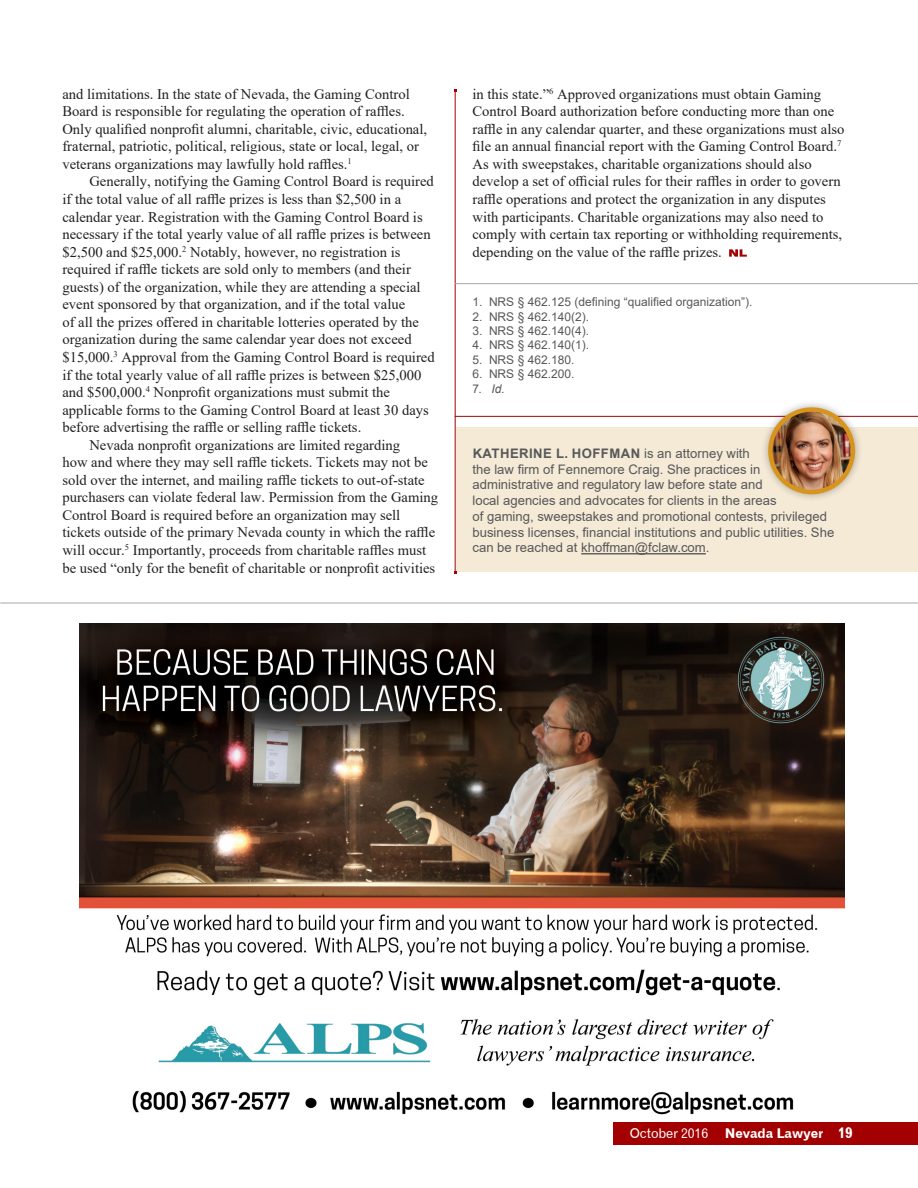
<style>
.page{position:relative;width:918px;height:1188px;background:#fff}
.page>*{position:absolute;margin:0;border:0;box-sizing:border-box;transform-origin:0 0}
.t1{font:14.7px/17.5px "Times New Roman";color:#231f20}
.t2{font:13.5px "Gothic 720 BT Bold B";letter-spacing:-.01em;color:#fff}
.t3{font:13.2px/15.8px "Arial";color:#57585a}
.t4{font:12px "Arial";color:#57585a}
.t5{font:italic 12px "Arial";color:#57585a}
.s1{font-style:normal}
.s2{font-weight:700}
.s3{font-family:"Gothic 720 BT Roman B"}
.s4{font-size:15px}
</style>
<div class="page">
<div style="left:457px;top:427px;width:461px;height:145px;background:#f4ead6"></div>
<hr style="left:455px;top:416px;width:463px;height:1px;background:#a30001">
<hr style="left:581px;top:553px;width:125px;height:1px;background:#231f20">
<svg style="left:729px;top:249px;width:18px;height:8px"></svg>
<hr style="left:0;top:603px;width:918px;height:1px;background:#a8a9ad">
<img style="left:79px;top:623px;width:765px;height:492px">
<hr style="left:455px;top:90px;width:1px;height:483px;background:#a30001">
<div style="left:613px;top:1122px;width:305px;height:22px;background:#a30001"></div>
<div style="left:760px;top:400px;width:103px;height:102px;background:#231f20;opacity:.36"></div>
<img style="left:770px;top:410px;width:83px;height:82px;border-radius:41px">
<div style="left:768px;top:407px;width:87px;height:87px;border:4px solid #d7941f;border-radius:50%"></div>
<hr style="left:455px;top:283px;width:463px;height:1px;background:#a8a9ad">
<p class="t1" style="left:62px;top:85px;width:366px">and limitations. In the state of Nevada, the Gaming Control Board is responsible for regulating the operation of raffles.<br>Only qualified nonprofit alumni, charitable, civic, educational, fraternal, patriotic, political, religious, state or local, legal, or veterans organizations may lawfully hold raffles.<sup>1</sup></p>
<p class="t1" style="left:62px;top:172px;width:374px;text-indent:27px">Generally, notifying the Gaming Control Board is required if the total value of all raffle prizes is less than $2,500 in a calendar year. Registration with the Gaming Control Board is necessary if the total yearly value of all raffle prizes is between $2,500 and $25,000.<sup>2</sup> Notably, however, no registration is required if raffle tickets are sold only to members (and their guests) of the organization, while they are attending a special event sponsored by that organization, and if the total value<br>of all the prizes offered in charitable lotteries operated by the organization during the same calendar year does not exceed $15,000.<sup>3</sup> Approval from the Gaming Control Board is required if the total yearly value of all raffle prizes is between $25,000 and $500,000.<sup>4</sup> Nonprofit organizations must submit the applicable forms to the Gaming Control Board at least 30 days before advertising the raffle or selling raffle tickets.</p>
<p class="t1" style="left:62px;top:436px;width:377px;text-indent:27px">Nevada nonprofit organizations are limited regarding<br>how and where they may sell raffle tickets. Tickets may not be sold over the internet, and mailing raffle tickets to out-of-state purchasers can violate federal law. Permission from the Gaming Control Board is required before an organization may sell tickets outside of the primary Nevada county in which the raffle will occur.<sup>5</sup> Importantly, proceeds from charitable raffles must be used “only for the benefit of charitable or nonprofit activities</p>
<p class="t1" style="left:472px;top:85px;width:374px">in this state.”<sup>6</sup> Approved organizations must obtain Gaming Control Board authorization before conducting more than one raffle in any calendar quarter, and these organizations must also file an annual financial report with the Gaming Control Board.<sup>7<br></sup>As with sweepstakes, charitable organizations should also develop a set of official rules for their raffles in order to govern raffle operations and protect the organization in any disputes with participants. Charitable organizations may also need to comply with certain tax reporting or withholding requirements, depending on the value of the raffle prizes.</p>
<p class="t4" style="left:472px;top:294px;width:281px">1. NRS § 462.125 (defining “qualified organization”).</p>
<p class="t4" style="left:472px;top:308px;width:118px">2. NRS § 462.140(2).</p>
<p class="t4" style="left:472px;top:322px;width:118px">3. NRS § 462.140(4).</p>
<p class="t4" style="left:472px;top:337px;width:118px">4. NRS § 462.140(1).</p>
<p class="t4" style="left:472px;top:351px;width:103px">5. NRS § 462.180.</p>
<p class="t4" style="left:472px;top:366px;width:103px">6. NRS § 462.200.</p>
<p class="t5" style="left:472px;top:381px;width:34px"><span class="s1">7.</span> Id.</p>
<p class="t3" style="left:472px;top:445px;width:363px"><span class="s2">KATHERINE L. HOFFMAN</span> is an attorney with<br>the law firm of Fennemore Craig. She practices in administrative and regulatory law before state and<br>local agencies and advocates for clients in the areas<br>of gaming, sweepstakes and promotional contests, privileged business licenses, financial institutions and public utilities. She can be reached at khoffman@fclaw.com.</p>
<p class="t2" style="left:630px;top:1125px;width:225px"><span class="s3">October 2016</span> Nevada Lawyer <span class="s4">19</span></p>
</div>
